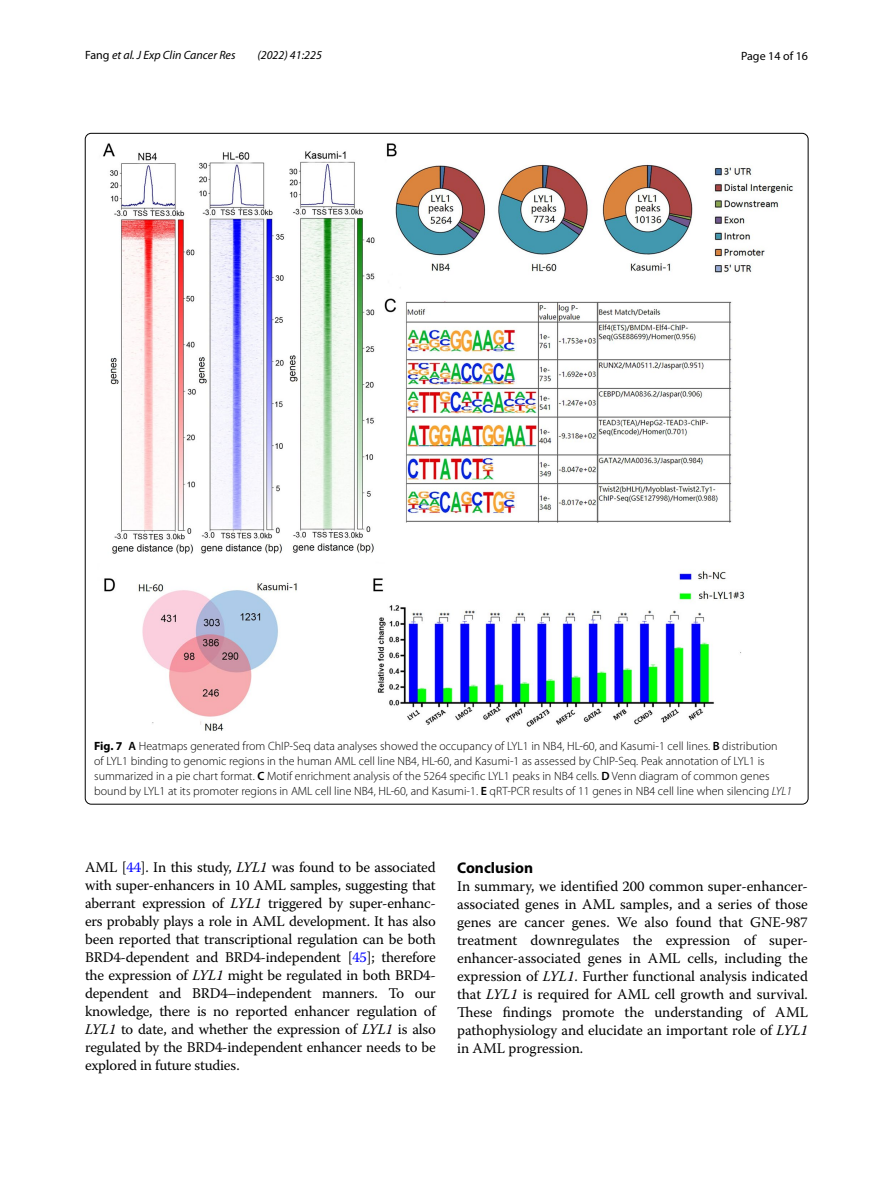
<style>
.page{position:relative;width:893px;height:1187px;background:#fff}
.page>*{position:absolute;margin:0;border:0;box-sizing:border-box;transform-origin:0 0}
.t1{font:700 15.45px "Myriad Pro";color:#000}
.t2{font:14.7px/18px "Warnock Pro";letter-spacing:-.01em;color:#000;text-align:justify}
.t3{font:300 12px/15px "Myriad Pro";color:#000}
.t4{font:italic 12px "Myriad Pro";color:#000}
.t5{font:12px "Myriad Pro";color:#000}
.s1{font-style:normal}
.s2{font-weight:700}
.s3{font-weight:600}
.s4{font-style:italic}
.s5{color:#00f}
</style>
<div class="page">
<img style="left:103px;top:143px;width:690px;height:588px">
<p class="t4" style="left:85px;top:48px;width:152px"><span class="s1">Fang</span> et al. J Exp Clin Cancer Res</p>
<p class="t4" style="left:257px;top:48px;width:66px">(2022) 41:225</p>
<p class="t5" style="left:741px;top:48px;width:68px">Page 14 of 16</p>
<p class="t3" style="left:94px;top:738px;width:699px"><span class="s2">Fig. 7</span> <span class="s3">A</span> Heatmaps generated from ChIP-Seq data analyses showed the occupancy of LYL1 in NB4, HL-60, and Kasumi-1 cell lines. <span class="s3">B</span> distribution<br>of LYL1 binding to genomic regions in the human AML cell line NB4, HL-60, and Kasumi-1 as assessed by ChIP-Seq. Peak annotation of LYL1 is summarized in a pie chart format. <span class="s3">C</span> Motif enrichment analysis of the 5264 specific LYL1 peaks in NB4 cells. <span class="s3">D</span> Venn diagram of common genes bound by LYL1 at its promoter regions in AML cell line NB4, HL-60, and Kasumi-1. <span class="s3">E</span> qRT-PCR results of 11 genes in NB4 cell line when silencing <span class="s4">LYL1</span></p>
<p class="t2" style="left:85px;top:858px;width:352px">AML [<span class="s5">44</span>]. In this study, <span class="s4">LYL1</span> was found to be associated with super-enhancers in 10 AML samples, suggesting that aberrant expression of <span class="s4">LYL1</span> triggered by super-enhanc&shy;ers probably plays a role in AML development. It has also been reported that transcriptional regulation can be both BRD4-dependent and BRD4-independent [<span class="s5">45</span>]; therefore the expression of <span class="s4">LYL1</span> might be regulated in both BRD4- dependent and BRD4–independent manners. To our knowledge, there is no reported enhancer regulation of <span class="s4">LYL1</span> to date, and whether the expression of <span class="s4">LYL1</span> is also regulated by the BRD4-independent enhancer needs to be explored in future studies.</p>
<p class="t1" style="left:457px;top:857px;width:77px">Conclusion</p>
<p class="t2" style="left:457px;top:877px;width:352px">In summary, we identified 200 common super-enhancer&shy;associated genes in AML samples, and a series of those genes are cancer genes. We also found that GNE-987 treatment downregulates the expression of super&shy;enhancer-associated genes in AML cells, including the expression of <span class="s4">LYL1</span>. Further functional analysis indicated that <span class="s4">LYL1</span> is required for AML cell growth and survival.<br>These findings promote the understanding of AML pathophysiology and elucidate an important role of <span class="s4">LYL1 </span>in AML progression.</p>
</div>
